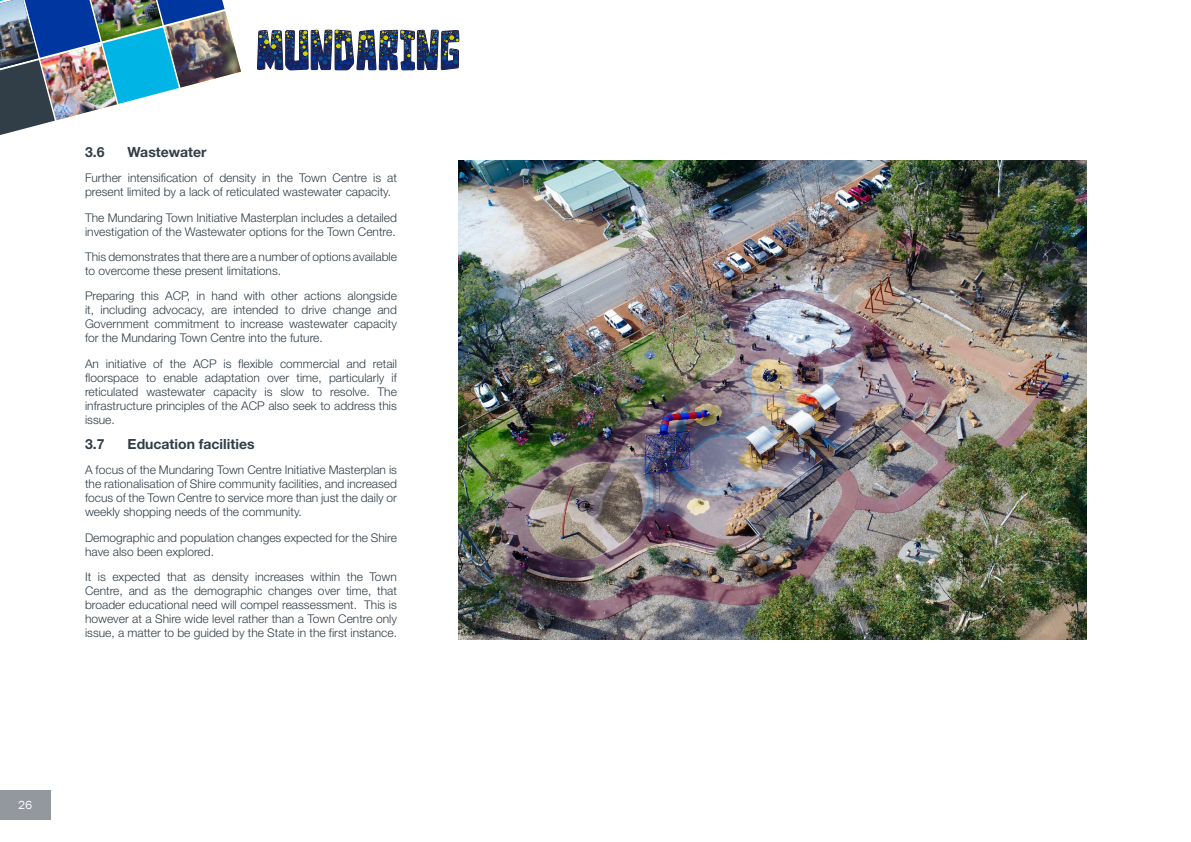
<style>
.page{position:relative;width:1191px;height:842px;background:#fff}
.page>*{position:absolute;margin:0;border:0;box-sizing:border-box;transform-origin:0 0}
.t1{font:700 14px "Helvetica Neue";color:#313e48}
.Body_Text{font:300 12px/14px "Helvetica Neue";color:#313e48}
.t2{font:12px "Franklin Gothic";color:#fff}
</style>
<div class="page">
<div style="left:0;top:790px;width:51px;height:30px;background:#93989f"></div>
<img style="left:0;top:0;width:225px;height:135px">
<img style="left:164px;top:11px;width:77px;height:77px">
<svg style="left:257px;top:29px;width:203px;height:42px"></svg>
<img style="left:459px;top:161px;width:627px;height:479px">
<p class="t1" style="left:85px;top:141px;width:21px">3.6</p>
<p class="t1" style="left:128px;top:141px;width:81px">Wastewater</p>
<p class="Body_Text" style="left:85px;top:170px;width:313px">Further intensification of density in the Town Centre is at present limited by a lack of reticulated wastewater capacity.</p>
<p class="Body_Text" style="left:85px;top:210px;width:313px">The Mundaring Town Initiative Masterplan includes a detailed investigation of the Wastewater options for the Town Centre.</p>
<p class="Body_Text" style="left:85px;top:249px;width:313px">This demonstrates that there are a number of options available to overcome these present limitations.</p>
<p class="Body_Text" style="left:85px;top:288px;width:313px;text-align:justify">Preparing this ACP, in hand with other actions alongside it, including advocacy, are intended to drive change and Government commitment to increase wastewater capacity for the Mundaring Town Centre into the future.</p>
<p class="Body_Text" style="left:85px;top:356px;width:313px;text-align:justify">An initiative of the ACP is flexible commercial and retail floorspace to enable adaptation over time, particularly if reticulated wastewater capacity is slow to resolve. The infrastructure principles of the ACP also seek to address this issue.</p>
<p class="t1" style="left:85px;top:433px;width:21px">3.7</p>
<p class="t1" style="left:128px;top:433px;width:128px">Education facilities</p>
<p class="Body_Text" style="left:85px;top:462px;width:313px;text-align:justify">A focus of the Mundaring Town Centre Initiative Masterplan is the rationalisation of Shire community facilities, and increased focus of the Town Centre to service more than just the daily or weekly shopping needs of the community.</p>
<p class="Body_Text" style="left:85px;top:530px;width:313px">Demographic and population changes expected for the Shire have also been explored.</p>
<p class="Body_Text" style="left:85px;top:569px;width:313px;text-align:justify">It is expected that as density increases within the Town Centre, and as the demographic changes over time, that broader educational need will compel reassessment. This is however at a Shire wide level rather than a Town Centre only issue, a matter to be guided by the State in the first instance.</p>
<p class="t2" style="left:18px;top:798px;width:16px">26</p>
</div>
